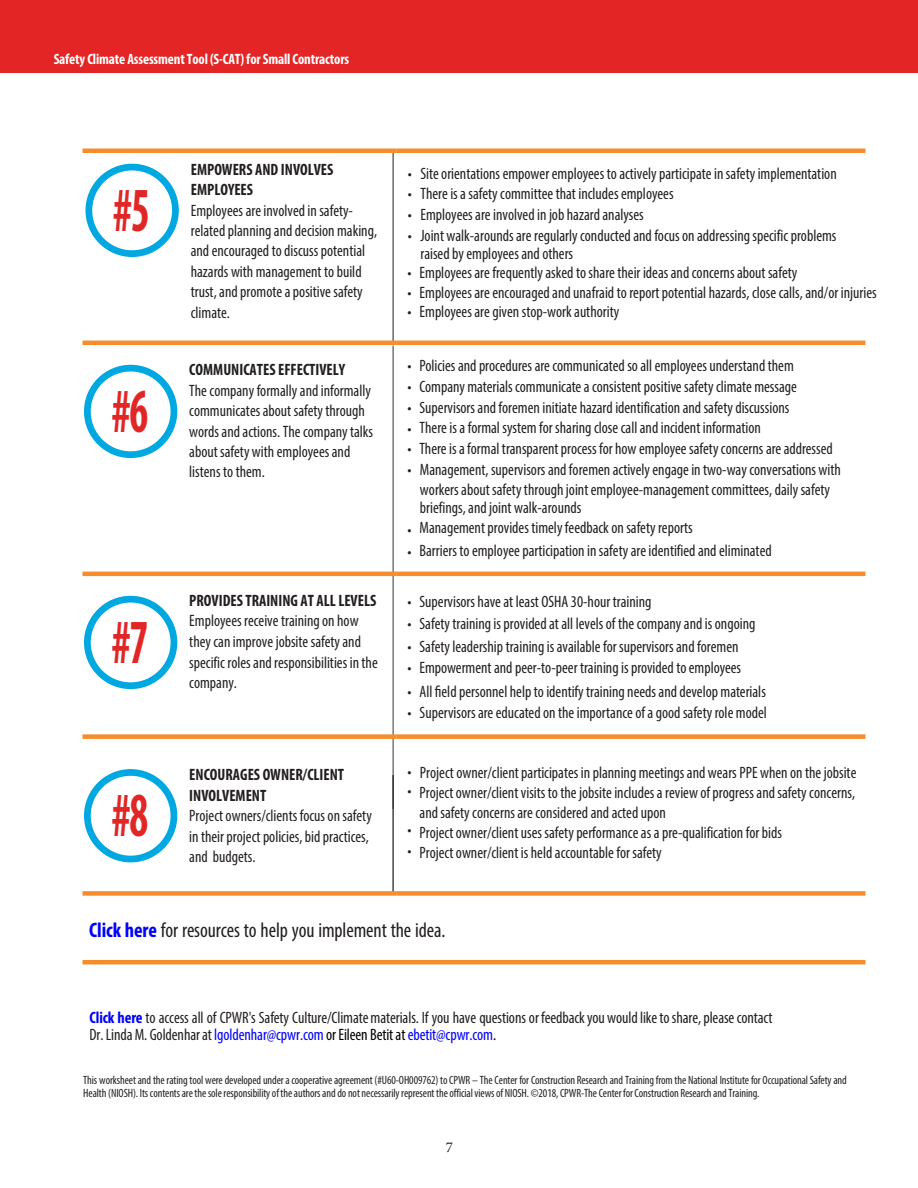
<style>
.page{position:relative;width:918px;height:1188px;background:#fff}
.page>*{position:absolute;margin:0;border:0;box-sizing:border-box;transform-origin:0 0}
.t1{font:700 condensed 63px "Myriad Pro";color:#e12626;scale:.7 1}
.How_to_Become_Intro{font:condensed 21px "Myriad Pro";letter-spacing:-.005em;color:#231f20}
.Summary_Table_Number{font:condensed 16.5px/20.4px "Myriad Pro";color:#231f20;scale:.96 1}
.Summary_Table_Number-2{font:condensed 16.5px/16.4px "Myriad Pro";color:#231f20}
.t2{font:700 condensed 15px "Myriad Pro";letter-spacing:-.01em;color:#fff}
.t3{font:15px "Minion Pro";color:#231f20}
.t4{font:condensed 12px/13.8px "Myriad Pro";letter-spacing:-.01em;color:#231f20}
.s1{font-weight:700}
.s2{font-weight:700;color:#00f}
.s3{color:#00f}
.s4{color:#000}
</style>
<div class="page">
<hr style="left:393px;top:152px;width:1px;height:190px;background:#231f20">
<hr style="left:393px;top:346px;width:1px;height:228px;background:#231f20">
<hr style="left:393px;top:775px;width:1px;height:119px;background:#231f20">
<hr style="left:393px;top:573px;width:1px;height:236px;background:#231f20">
<div style="left:0;top:0;width:918px;height:73px;background:#e32525"></div>
<hr style="left:82px;top:960px;width:784px;height:4px;background:#f68c2b">
<div style="left:82px;top:148px;width:95px;height:5px;background:#f68c2b"></div>
<div style="left:177px;top:148px;width:220px;height:5px;background:#f68c2b"></div>
<div style="left:397px;top:148px;width:469px;height:5px;background:#f68c2b"></div>
<hr style="left:82px;top:341px;width:95px;height:4px;background:#f68c2b">
<hr style="left:177px;top:341px;width:220px;height:4px;background:#f68c2b">
<hr style="left:397px;top:341px;width:469px;height:4px;background:#f68c2b">
<hr style="left:82px;top:572px;width:95px;height:4px;background:#f68c2b">
<hr style="left:177px;top:572px;width:220px;height:4px;background:#f68c2b">
<hr style="left:397px;top:572px;width:469px;height:4px;background:#f68c2b">
<div style="left:82px;top:734px;width:95px;height:5px;background:#f68c2b"></div>
<div style="left:177px;top:734px;width:220px;height:5px;background:#f68c2b"></div>
<div style="left:397px;top:734px;width:469px;height:5px;background:#f68c2b"></div>
<div style="left:82px;top:891px;width:95px;height:5px;background:#f68c2b"></div>
<div style="left:177px;top:891px;width:220px;height:5px;background:#f68c2b"></div>
<div style="left:397px;top:891px;width:469px;height:5px;background:#f68c2b"></div>
<div style="left:85px;top:164px;width:94px;height:93px;border:7px solid #00a8e1;border-radius:50%"></div>
<div style="left:84px;top:365px;width:93px;height:93px;border:7px solid #00a8e1;border-radius:50%"></div>
<div style="left:84px;top:596px;width:93px;height:93px;border:7px solid #00a8e1;border-radius:50%"></div>
<div style="left:84px;top:769px;width:93px;height:93px;border:7px solid #00a8e1;border-radius:50%"></div>
<p class="t2" style="left:54px;top:49px;width:297px">Safety Climate Assessment Tool (S-CAT) for Small Contractors</p>
<p class="t1" style="left:113px;top:170px;width:54px">#5</p>
<p class="Summary_Table_Number" style="left:191px;top:159px;width:196px"><span class="s1">EMPOWERS AND INVOLVES<br>EMPLOYEES<br></span>Employees are involved in safety&shy;related planning and decision making, and encouraged to discuss potential hazards with management to build trust, and promote a positive safety climate.</p>
<p class="Summary_Table_Number" style="left:420px;top:163px;width:435px">Site orientations empower employees to actively participate in safety implementation</p>
<p class="Summary_Table_Number" style="left:420px;top:183px;width:265px">There is a safety committee that includes employees</p>
<p class="Summary_Table_Number" style="left:420px;top:204px;width:234px">Employees are involved in job hazard analyses</p>
<p class="Summary_Table_Number" style="left:420px;top:226px;width:435px;line-height:18px">Joint walk-arounds are regularly conducted and focus on addressing specific problems raised by employees and others</p>
<p class="Summary_Table_Number" style="left:408px;top:262px;width:407px">• Employees are frequently asked to share their ideas and concerns about safety</p>
<p class="Summary_Table_Number" style="left:408px;top:282px;width:490px">• Employees are encouraged and unafraid to report potential hazards, close calls, and/or injuries</p>
<p class="Summary_Table_Number" style="left:408px;top:301px;width:222px">• Employees are given stop-work authority</p>
<p class="t1" style="left:112px;top:371px;width:54px">#6</p>
<p class="Summary_Table_Number" style="left:189px;top:359px;width:193px"><span class="s1">COMMUNICATES EFFECTIVELY<br></span>The company formally and informally communicates about safety through words and actions. The company talks about safety with employees and listens to them.</p>
<p class="Summary_Table_Number" style="left:408px;top:355px;width:404px">• Policies and procedures are communicated so all employees understand them</p>
<p class="Summary_Table_Number" style="left:408px;top:376px;width:407px">• Company materials communicate a consistent positive safety climate message</p>
<p class="Summary_Table_Number" style="left:408px;top:397px;width:399px">• Supervisors and foremen initiate hazard identification and safety discussions</p>
<p class="Summary_Table_Number" style="left:408px;top:417px;width:370px">• There is a formal system for sharing close call and incident information</p>
<p class="Summary_Table_Number" style="left:408px;top:438px;width:444px">• There is a formal transparent process for how employee safety concerns are addressed</p>
<p class="Summary_Table_Number" style="left:408px;top:460px;width:453px;line-height:19.6px;text-align:center">• Management, supervisors and foremen actively engage in two-way conversations with workers about safety through joint employee-management committees, daily safety</p>
<p class="Summary_Table_Number" style="left:420px;top:497px;width:170px">briefings, and joint walk-arounds</p>
<p class="Summary_Table_Number" style="left:408px;top:517px;width:298px">• Management provides timely feedback on safety reports</p>
<p class="Summary_Table_Number" style="left:408px;top:540px;width:381px">• Barriers to employee participation in safety are identified and eliminated</p>
<p class="t1" style="left:112px;top:602px;width:54px">#7</p>
<p class="Summary_Table_Number" style="left:189px;top:591px;width:198px"><span class="s1">PROVIDES TRAINING AT ALL LEVELS<br></span>Employees receive training on how they can improve jobsite safety and specific roles and responsibilities in the company.</p>
<p class="Summary_Table_Number" style="left:408px;top:591px;width:256px">• Supervisors have at least OSHA 30-hour training</p>
<p class="Summary_Table_Number" style="left:408px;top:613px;width:364px">• Safety training is provided at all levels of the company and is ongoing</p>
<p class="Summary_Table_Number" style="left:408px;top:636px;width:346px">• Safety leadership training is available for supervisors and foremen</p>
<p class="Summary_Table_Number" style="left:408px;top:657px;width:349px">• Empowerment and peer-to-peer training is provided to employees</p>
<p class="Summary_Table_Number" style="left:408px;top:681px;width:375px">• All field personnel help to identify training needs and develop materials</p>
<p class="Summary_Table_Number" style="left:408px;top:702px;width:376px">• Supervisors are educated on the importance of a good safety role model</p>
<p class="t1" style="left:112px;top:776px;width:54px">#8</p>
<p class="Summary_Table_Number" style="left:189px;top:764px;width:192px"><span class="s1">ENCOURAGES OWNER/CLIENT<br>INVOLVEMENT<br></span>Project owners/clients focus on safety in their project policies, bid practices, and budgets.</p>
<p class="Summary_Table_Number" style="left:408px;top:761px;width:6px">•</p>
<p class="Summary_Table_Number" style="left:408px;top:781px;width:6px">•</p>
<p class="Summary_Table_Number" style="left:408px;top:820px;width:6px">•</p>
<p class="Summary_Table_Number" style="left:408px;top:841px;width:6px">•</p>
<p class="Summary_Table_Number" style="left:420px;top:762px;width:457px;line-height:20px">Project owner/client participates in planning meetings and wears PPE when on the jobsite Project owner/client visits to the jobsite includes a review of progress and safety concerns, and safety concerns are considered and acted upon<br>Project owner/client uses safety performance as a pre-qualification for bids<br>Project owner/client is held accountable for safety</p>
<p class="How_to_Become_Intro" style="left:89px;top:917px;width:358px"><span class="s2">Click here</span> for resources to help you implement the idea.</p>
<p class="Summary_Table_Number-2" style="left:90px;top:1009px;width:684px"><span class="s2">Click here</span> to access all of CPWR's Safety Culture/Climatematerials. If you have questions or feedbackyouwould liketoshare,please contact<br>Dr.LindaM. Goldenharat <span class="s3">lgoldenhar@cpwr.com</span><span class="s4">or Eileen Betit at</span> <span class="s3">ebetit@cpwr.com</span><span class="s4">.</span></p>
<p class="t4" style="left:83px;top:1073px;width:765px">This worksheet and the rating tool were developed under a cooperative agreement (#U60-OH009762) to CPWR – The Center for Construction Research and Training from the National Institute for Occupational Safety and<br>Health (NIOSH). Its contents are the sole responsibility of the authors and do not necessarily represent the official views of NIOSH. ©2018, CPWR-The Center for Construction Research and Training.</p>
<p class="t3" style="left:446px;top:1137px;width:9px">7</p>
</div>
